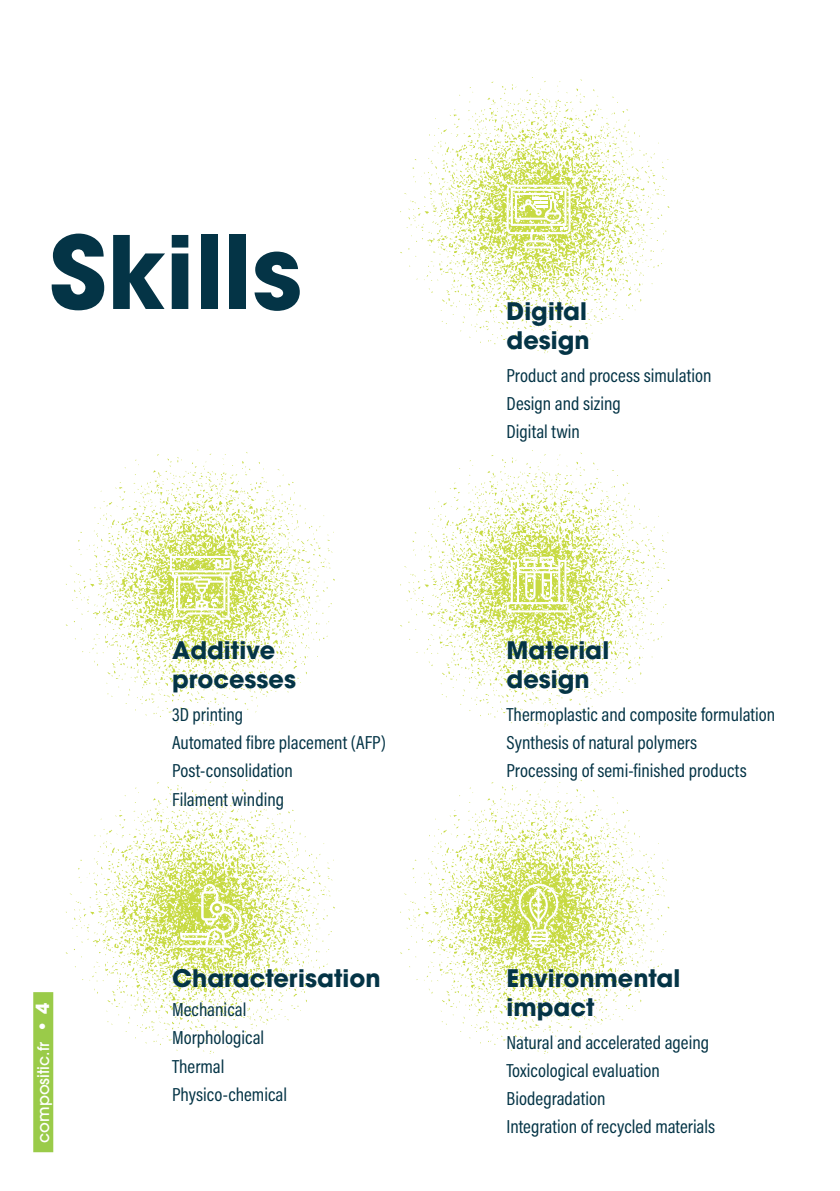
<style>
.page{position:relative;width:840px;height:1191px;background:#fff}
.page>*{position:absolute;margin:0;border:0;box-sizing:border-box;transform-origin:0 0}
.t1{font:700 100px "ITC Avant Garde Pro";color:#043446}
.t2{font:700 24px/28.8px "ITC Avant Garde Pro";color:#043446}
.t3{font:19px/28px "Acumin Pro Cond";color:#043446}
.t4{font:500 16px "ITC Avant Garde Pro";color:#fff}
.s1{font-weight:700;font-size:18px}
</style>
<div class="page">
<svg style="left:400px;top:777px;width:269px;height:276px"></svg>
<svg style="left:400px;top:450px;width:269px;height:276px"></svg>
<svg style="left:400px;top:77px;width:269px;height:276px"></svg>
<svg style="left:66px;top:777px;width:269px;height:276px"></svg>
<svg style="left:66px;top:449px;width:269px;height:277px"></svg>
<div style="left:33px;top:992px;width:20px;height:160px;background:#9acb49"></div>
<svg style="left:170px;top:556px;width:63px;height:63px"></svg>
<svg style="left:506px;top:557px;width:64px;height:55px"></svg>
<svg style="left:518px;top:883px;width:40px;height:64px"></svg>
<svg style="left:506px;top:185px;width:64px;height:63px"></svg>
<svg style="left:178px;top:883px;width:63px;height:64px"></svg>
<h1 class="t1" style="left:49px;top:205px;width:254px">Skills</h1>
<p class="t4" style="left:33px;top:1142px;width:141px;rotate:-90deg">compositic.fr <span class="s1">• 4</span></p>
<p class="t2" style="left:172px;top:636px;width:125px">Additive processes</p>
<p class="t3" style="left:172px;top:700px;width:215px">3D printing<br>Automated fibre placement (AFP)<br>Post-consolidation<br>Filament winding</p>
<p class="t2" style="left:172px;top:964px;width:210px">Characterisation</p>
<p class="t3" style="left:172px;top:995px;width:116px">Mechanical<br>Morphological<br>Thermal<br>Physico-chemical</p>
<p class="t2" style="left:506px;top:297px;width:85px">Digital design</p>
<p class="t3" style="left:506px;top:361px;width:206px">Product and process simulation<br>Design and sizing<br>Digital twin</p>
<p class="t2" style="left:506px;top:636px;width:104px">Material design</p>
<p class="t3" style="left:506px;top:700px;width:270px">Thermoplastic and composite formulation<br>Synthesis of natural polymers<br>Processing of semi-finished products</p>
<p class="t2" style="left:506px;top:964px;width:175px">Environmental impact</p>
<p class="t3" style="left:506px;top:1028px;width:210px">Natural and accelerated ageing<br>Toxicological evaluation<br>Biodegradation<br>Integration of recycled materials</p>
</div>
